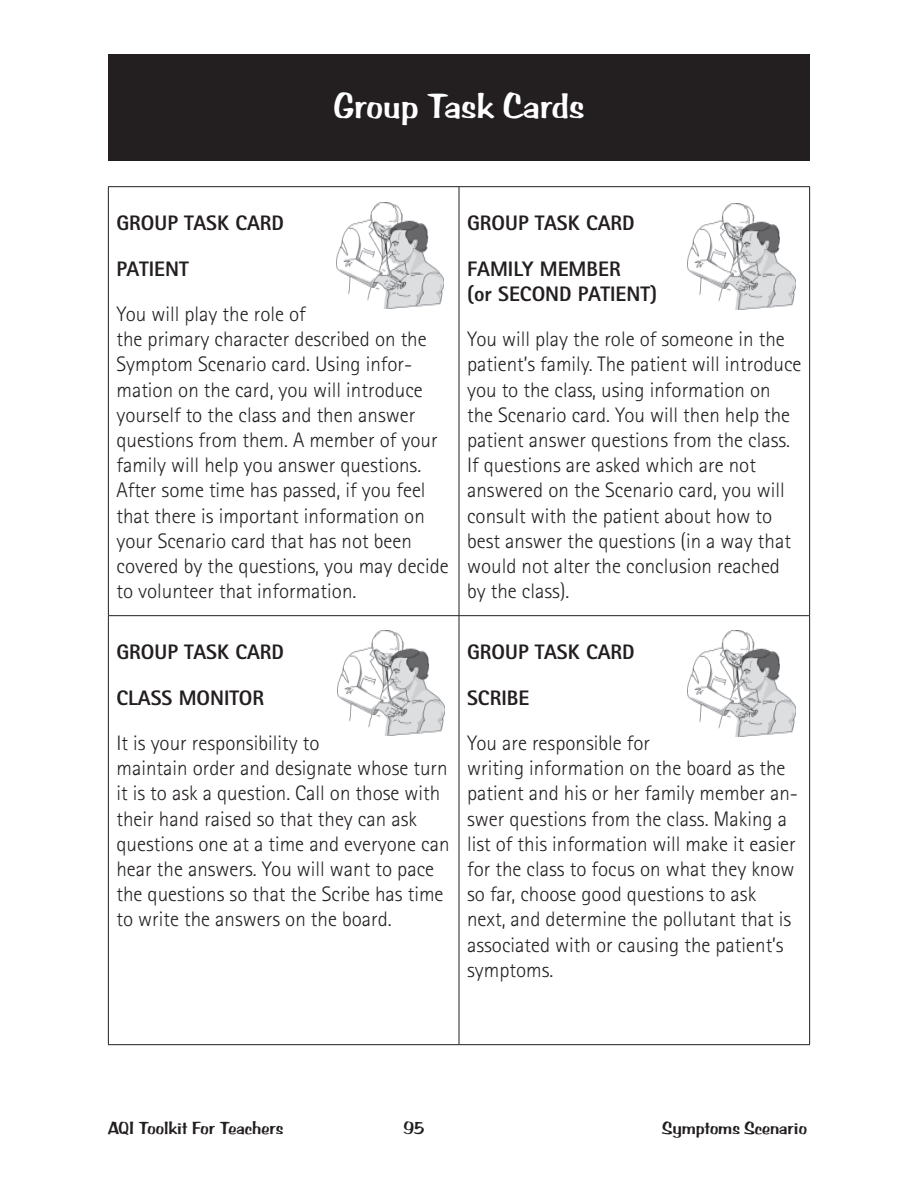
<style>
.page{position:relative;width:918px;height:1188px;background:#fff}
.page>*{position:absolute;margin:0;border:0;box-sizing:border-box;transform-origin:0 0}
.centered_white_head{font:36px "Arab Bru D";color:#fff}
.question_sheet_body{font:300 21px/25.2px "Rotis Sans Serif";color:#231f20}
.Group_task_card_subh{font:800 21px/25.2px "Rotis Sans Serif";color:#231f20}
.t1{font:18px "Arab Bru D";color:#231f20}
</style>
<div class="page">
<div style="left:108px;top:54px;width:702px;height:107px;background:#231f20"></div>
<hr style="left:108px;top:186px;width:351px;height:1px;background:#231f20">
<hr style="left:459px;top:186px;width:351px;height:1px;background:#231f20">
<hr style="left:108px;top:615px;width:351px;height:1px;background:#231f20">
<hr style="left:459px;top:615px;width:351px;height:1px;background:#231f20">
<hr style="left:108px;top:1044px;width:351px;height:1px;background:#231f20">
<hr style="left:459px;top:1044px;width:351px;height:1px;background:#231f20">
<hr style="left:108px;top:187px;width:1px;height:428px;background:#231f20">
<hr style="left:108px;top:616px;width:1px;height:428px;background:#231f20">
<hr style="left:459px;top:187px;width:1px;height:428px;background:#231f20">
<hr style="left:809px;top:187px;width:1px;height:428px;background:#231f20">
<hr style="left:459px;top:616px;width:1px;height:428px;background:#231f20">
<hr style="left:809px;top:616px;width:1px;height:428px;background:#231f20">
<img style="left:336px;top:202px;width:108px;height:106px">
<img style="left:687px;top:204px;width:108px;height:106px">
<img style="left:338px;top:631px;width:106px;height:104px">
<img style="left:688px;top:630px;width:108px;height:106px">
<p class="centered_white_head" style="left:333px;top:86px;width:253px">Group Task Cards</p>
<p class="Group_task_card_subh" style="left:116px;top:210px;width:169px">GROUP TASK CARD</p>
<p class="Group_task_card_subh" style="left:116px;top:256px;width:74px">PATIENT</p>
<p class="question_sheet_body" style="left:116px;top:301px;width:334px">You will play the role of<br>the primary character described on the Symptom Scenario card. Using infor&shy;mation on the card, you will introduce yourself to the class and then answer questions from them. A member of your family will help you answer questions.<br>After some time has passed, if you feel that there is important information on your Scenario card that has not been covered by the questions, you may decide to volunteer that information.</p>
<p class="Group_task_card_subh" style="left:116px;top:639px;width:169px">GROUP TASK CARD</p>
<p class="Group_task_card_subh" style="left:116px;top:685px;width:149px">CLASS MONITOR</p>
<p class="question_sheet_body" style="left:116px;top:730px;width:335px">It is your responsibility to<br>maintain order and designate whose turn it is to ask a question. Call on those with their hand raised so that they can ask questions one at a time and everyone can hear the answers. You will want to pace the questions so that the Scribe has time to write the answers on the board.</p>
<p class="Group_task_card_subh" style="left:467px;top:210px;width:169px">GROUP TASK CARD</p>
<p class="Group_task_card_subh" style="left:467px;top:256px;width:192px">FAMILY MEMBER<br>(or SECOND PATIENT)</p>
<p class="question_sheet_body" style="left:467px;top:326px;width:336px">You will play the role of someone in the patient’s family. The patient will introduce you to the class, using information on the Scenario card. You will then help the patient answer questions from the class.<br>If questions are asked which are not answered on the Scenario card, you will consult with the patient about how to best answer the questions (in a way that would not alter the conclusion reached by the class).</p>
<p class="Group_task_card_subh" style="left:467px;top:639px;width:169px">GROUP TASK CARD</p>
<p class="Group_task_card_subh" style="left:467px;top:685px;width:64px">SCRIBE</p>
<p class="question_sheet_body" style="left:467px;top:730px;width:332px">You are responsible for<br>writing information on the board as the patient and his or her family member an&shy;swer questions from the class. Making a list of this information will make it easier for the class to focus on what they know so far, choose good questions to ask next, and determine the pollutant that is associated with or causing the patient’s symptoms.</p>
<p class="t1" style="left:108px;top:1118px;width:177px">AQI Toolkit For Teachers</p>
<p class="t1" style="left:403px;top:1118px;width:23px">95</p>
<p class="t1" style="left:662px;top:1118px;width:146px">Symptoms Scenario</p>
</div>
